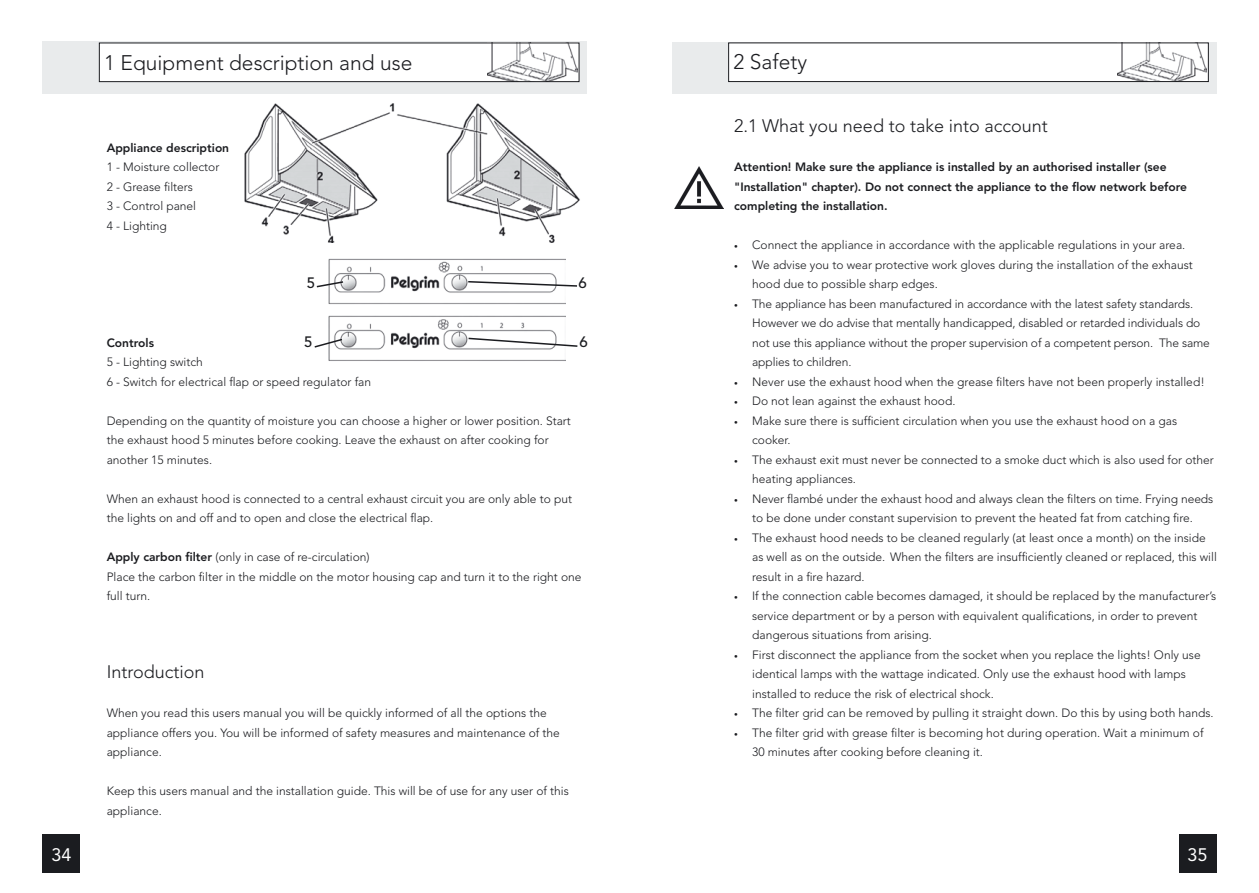
<style>
.page{position:relative;width:1259px;height:893px;background:#fff}
.page>*{position:absolute;margin:0;border:0;box-sizing:border-box;transform-origin:0 0}
.t1{font:300 21px "Avenir";color:#1b1c20}
.t2{font:300 18px "Avenir";color:#1b1c20}
.t3{font:18px "Avenir";color:#fff}
.t4{font:500 15px "Avenir";color:#1b1c20}
.t5{font:300 12px/19.5px "Avenir";color:#1b1c20}
.t6{font:800 12px/19.5px "Avenir";color:#1b1c20}
.s1{font-weight:800}
.s2{font-size:7.5px}
</style>
<div class="page">
<div style="left:672px;top:43px;width:544px;height:51px;background:#e9ebec"></div>
<div style="left:43px;top:42px;width:544px;height:51px;background:#e9ebec"></div>
<div style="left:1178px;top:835px;width:38px;height:38px;background:#1b1c20"></div>
<div style="left:43px;top:835px;width:37px;height:38px;background:#1b1c20"></div>
<img style="left:674px;top:166px;width:50px;height:43px">
<img style="left:244px;top:103px;width:336px;height:140px">
<div style="left:99px;top:43px;width:480px;height:39px;background:#fff"></div>
<img style="left:488px;top:45px;width:89px;height:35px">
<div style="left:99px;top:43px;width:480px;height:39px;border:1px solid #1b1c20"></div>
<img style="left:328px;top:258px;width:238px;height:103px">
<svg style="left:316px;top:280px;width:29px;height:8px"></svg>
<svg style="left:314px;top:338px;width:30px;height:11px"></svg>
<svg style="left:467px;top:280px;width:110px;height:8px"></svg>
<svg style="left:467px;top:337px;width:111px;height:11px"></svg>
<div style="left:728px;top:43px;width:480px;height:39px;background:#fff"></div>
<img style="left:1117px;top:44px;width:89px;height:36px">
<div style="left:728px;top:42px;width:480px;height:40px;border:1px solid #1b1c20"></div>
<h1 class="t1" style="left:104px;top:50px;width:310px">1 Equipment description and use</h1>
<p class="t6" style="left:107px;top:138px;width:124px">Appliance description</p>
<p class="t5" style="left:107px;top:157px;width:114px">1 - Moisture collector<br>2 - Grease filters<br>3 - Control panel<br>4 - Lighting</p>
<p class="t4" style="left:307px;top:274px;width:10px">5</p>
<p class="t4" style="left:578px;top:274px;width:10px">6</p>
<p class="t4" style="left:304px;top:333px;width:10px">5</p>
<p class="t4" style="left:579px;top:333px;width:10px">6</p>
<p class="t6" style="left:107px;top:333px;width:49px">Controls</p>
<p class="t5" style="left:107px;top:352px;width:266px">5 - Lighting switch<br>6 - Switch for electrical flap or speed regulator fan</p>
<p class="t5" style="left:107px;top:411px;width:466px">Depending on the quantity of moisture you can choose a higher or lower position. Start the exhaust hood 5 minutes before cooking. Leave the exhaust on after cooking for another 15 minutes.</p>
<p class="t5" style="left:107px;top:489px;width:467px">When an exhaust hood is connected to a central exhaust circuit you are only able to put the lights on and off and to open and close the electrical flap.</p>
<p class="t5" style="left:107px;top:547px;width:476px"><span class="s1">Apply carbon filter</span> (only in case of re-circulation)<br>Place the carbon filter in the middle on the motor housing cap and turn it to the right one full turn.</p>
<h2 class="t2" style="left:107px;top:661px;width:99px">Introduction</h2>
<p class="t5" style="left:107px;top:703px;width:455px">When you read this users manual you will be quickly informed of all the options the appliance offers you. You will be informed of safety measures and maintenance of the appliance.</p>
<p class="t5" style="left:107px;top:781px;width:464px">Keep this users manual and the installation guide. This will be of use for any user of this appliance.</p>
<h1 class="t1" style="left:733px;top:49px;width:75px">2 Safety</h1>
<h2 class="t2" style="left:734px;top:115px;width:315px">2.1 What you need to take into account</h2>
<p class="t6" style="left:734px;top:157px;width:454px">Attention! Make sure the appliance is installed by an authorised installer (see "Installation" chapter). Do not connect the appliance to the flow network before completing the installation.</p>
<p class="t5" style="left:734px;top:235px;width:453px"><span class="s2">•</span> Connect the appliance in accordance with the applicable regulations in your area.</p>
<p class="t5" style="left:752px;top:255px;width:442px;text-indent:-18px"><span class="s2">•</span> We advise you to wear protective work gloves during the installation of the exhaust hood due to possible sharp edges.</p>
<p class="t5" style="left:752px;top:294px;width:459px;text-indent:-18px"><span class="s2">•</span> The appliance has been manufactured in accordance with the latest safety standards.<br>However we do advise that mentally handicapped, disabled or retarded individuals do not use this appliance without the proper supervision of a competent person. The same applies to children.</p>
<p class="t5" style="left:734px;top:372px;width:472px"><span class="s2">•</span> Never use the exhaust hood when the grease filters have not been properly installed!</p>
<p class="t5" style="left:734px;top:391px;width:223px"><span class="s2">•</span> Do not lean against the exhaust hood.</p>
<p class="t5" style="left:752px;top:411px;width:426px;text-indent:-18px"><span class="s2">•</span> Make sure there is sufficient circulation when you use the exhaust hood on a gas cooker.</p>
<p class="t5" style="left:752px;top:450px;width:463px;text-indent:-18px"><span class="s2">•</span> The exhaust exit must never be connected to a smoke duct which is also used for other heating appliances.</p>
<p class="t5" style="left:734px;top:489px;width:481px;text-align:center"><span class="s2">•</span> Never flambé under the exhaust hood and always clean the filters on time. Frying needs to be done under constant supervision to prevent the heated fat from catching fire.</p>
<p class="t5" style="left:752px;top:528px;width:466px;text-indent:-18px"><span class="s2">•</span> The exhaust hood needs to be cleaned regularly (at least once a month) on the inside as well as on the outside. When the filters are insufficiently cleaned or replaced, this will result in a fire hazard.</p>
<p class="t5" style="left:752px;top:586px;width:466px;text-indent:-18px"><span class="s2">•</span> If the connection cable becomes damaged, it should be replaced by the manufacturer’s service department or by a person with equivalent qualifications, in order to prevent dangerous situations from arising.</p>
<p class="t5" style="left:752px;top:645px;width:450px;text-indent:-18px"><span class="s2">•</span> First disconnect the appliance from the socket when you replace the lights! Only use identical lamps with the wattage indicated. Only use the exhaust hood with lamps installed to reduce the risk of electrical shock.</p>
<p class="t5" style="left:734px;top:703px;width:481px"><span class="s2">•</span> The filter grid can be removed by pulling it straight down. Do this by using both hands.</p>
<p class="t5" style="left:752px;top:723px;width:453px;text-indent:-18px"><span class="s2">•</span> The filter grid with grease filter is becoming hot during operation. Wait a minimum of<br>30 minutes after cooking before cleaning it.</p>
<h2 class="t3" style="left:51px;top:844px;width:22px">34</h2>
<h2 class="t3" style="left:1187px;top:844px;width:22px">35</h2>
</div>
